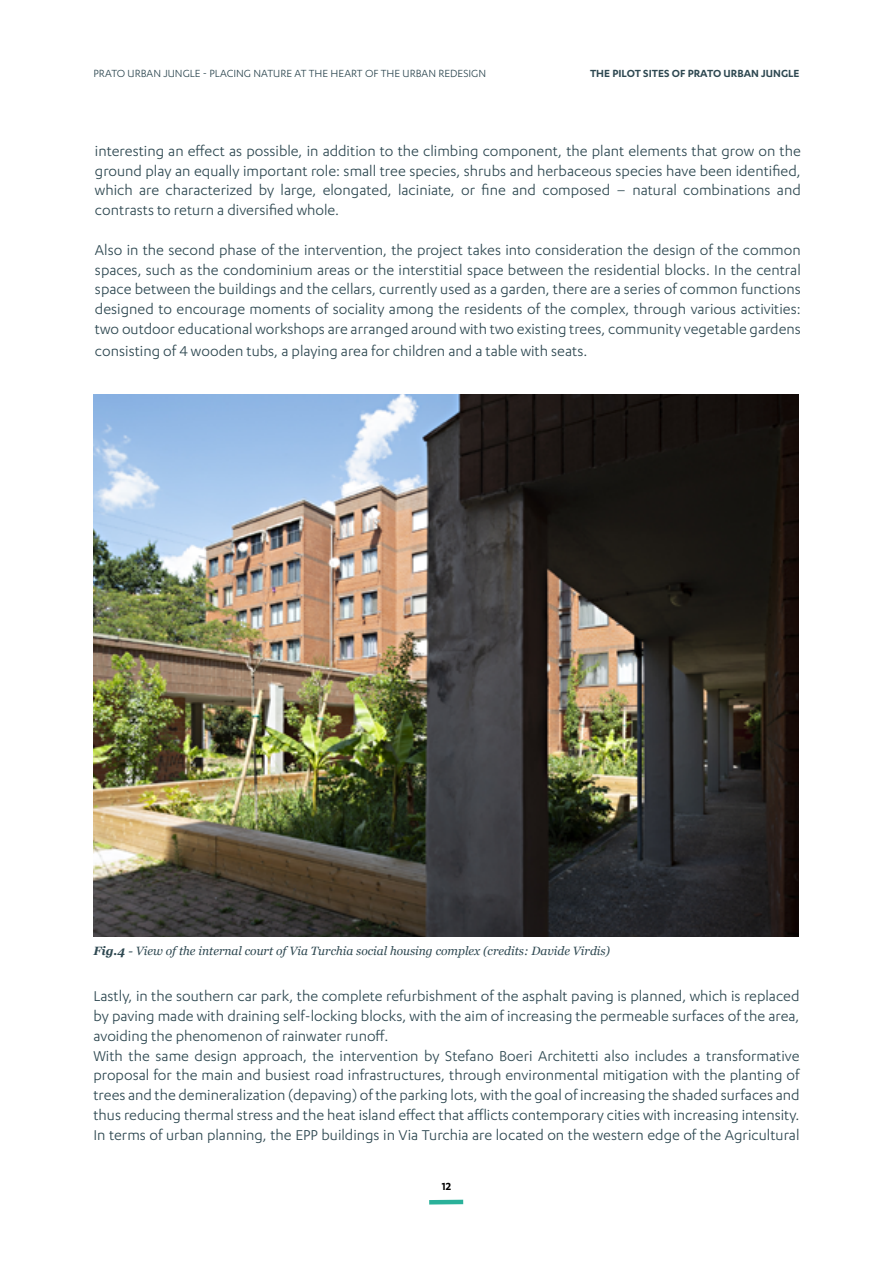
<style>
.page{position:relative;width:893px;height:1263px;background:#fff}
.page>*{position:absolute;margin:0;border:0;box-sizing:border-box;transform-origin:0 0}
.t1{font:16.5px/19.8px "Karbon";color:#2e4851;text-align:justify}
.t2{font:italic 12px "Georgia";color:#2e4851}
.t3{font:12px "Karbon";color:#2e4851}
.t4{font:600 12px "Karbon";color:#2e4851}
.t5{font:600 12px "Karbon";color:#000}
.s1{font-weight:700}
</style>
<div class="page">
<hr style="left:429px;top:1200px;width:34px;height:4px;background:#2ab19a">
<img style="left:94px;top:394px;width:704px;height:543px">
<p class="t3" style="left:94px;top:67px;width:394px">PRATO URBAN JUNGLE - PLACING NATURE AT THE HEART OF THE URBAN REDESIGN</p>
<p class="t4" style="left:590px;top:66px;width:211px">THE PILOT SITES OF PRATO URBAN JUNGLE</p>
<p class="t1" style="left:95px;top:140px;width:707px">interesting an effect as possible, in addition to the climbing component, the plant elements that grow on the ground play an equally important role: small tree species, shrubs and herbaceous species have been identified, which are characterized by large, elongated, laciniate, or fine and composed – natural combinations and contrasts to return a diversified whole.</p>
<p class="t1" style="left:95px;top:239px;width:707px">Also in the second phase of the intervention, the project takes into consideration the design of the common spaces, such as the condominium areas or the interstitial space between the residential blocks. In the central space between the buildings and the cellars, currently used as a garden, there are a series of common functions designed to encourage moments of sociality among the residents of the complex, through various activities: two outdoor educational workshops are arranged around with two existing trees, community vegetable gardens</p>
<p class="t1" style="left:95px;top:340px;width:494px">consisting of 4 wooden tubs, a playing area for children and a table with seats.</p>
<p class="t2" style="left:93px;top:943px;width:518px"><span class="s1">Fig.4</span> - View of the internal court of Via Turchia social housing complex (credits: Davide Virdis)</p>
<p class="t1" style="left:93px;top:986px;width:708px;text-align:left">Lastly, in the southern car park, the complete refurbishment of the asphalt paving is planned, which is replaced by paving made with draining self-locking blocks, with the aim of increasing the permeable surfaces of the area, avoiding the phenomenon of rainwater runoff.<br>With the same design approach, the intervention by Stefano Boeri Architetti also includes a transformative proposal for the main and busiest road infrastructures, through environmental mitigation with the planting of trees and the demineralization (depaving) of the parking lots, with the goal of increasing the shaded surfaces and thus reducing thermal stress and the heat island effect that afflicts contemporary cities with increasing intensity.<br>In terms of urban planning, the EPP buildings in Via Turchia are located on the western edge of the Agricultural</p>
<p class="t5" style="left:442px;top:1179px;width:11px">12</p>
</div>
